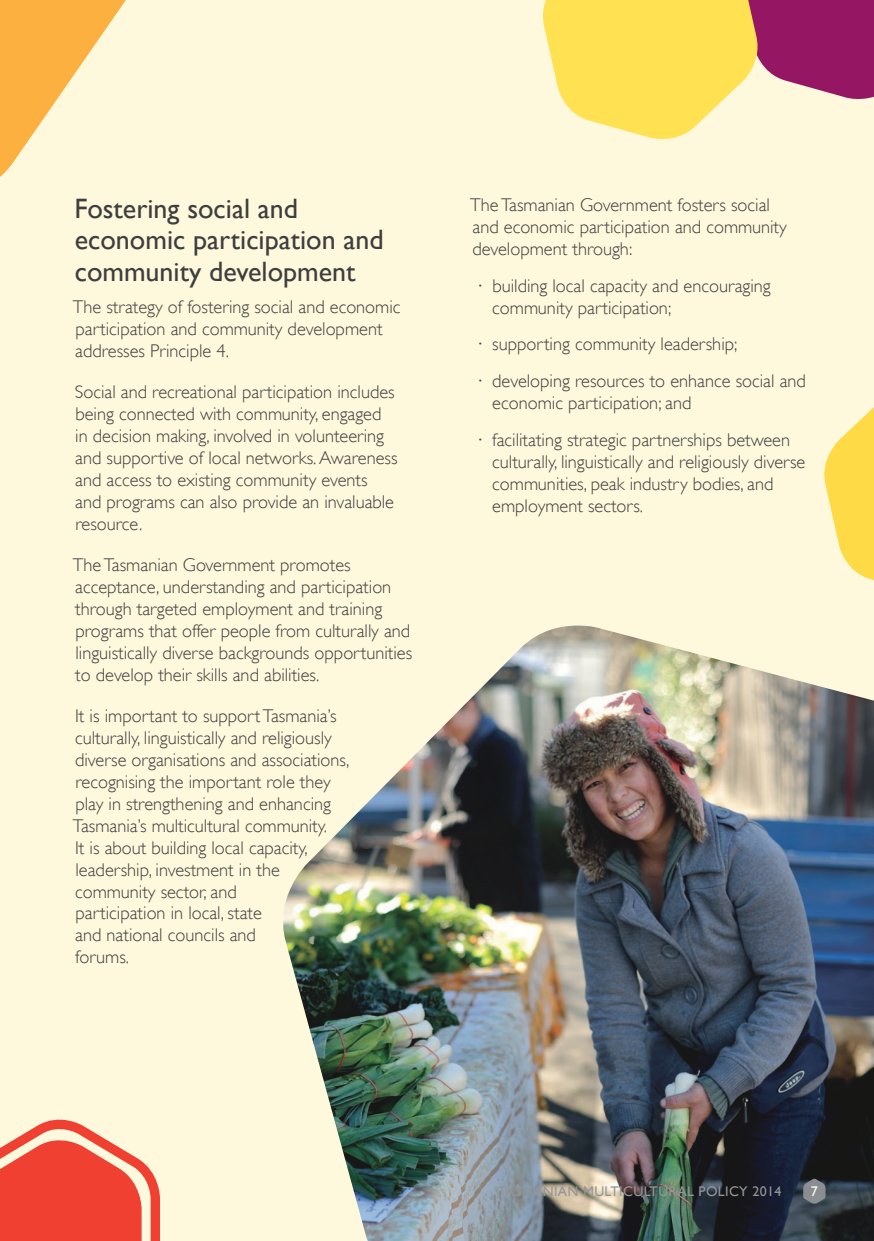
<style>
.page{position:relative;width:874px;height:1241px;background:#fff}
.page>*{position:absolute;margin:0;border:0;box-sizing:border-box;transform-origin:0 0}
.MP__head_1{font:28px/31.5px "Gill Sans";color:#3e3e3f}
.MP_body_smaller{font:300 18.38px/21.9px "Gill Sans";color:#3e3e3f}
.MP_body{font:300 18.38px/21.9px "Gill Sans";color:#3e3e3f}
.t1{font:14px "Gill Sans";letter-spacing:.025em;color:#939598}
.t2{font:14px "Gill Sans";color:#fff}
</style>
<div class="page">
<div style="left:0;top:0;width:873px;height:1240px;background:#fef8dc"></div>
<img style="left:283px;top:625px;width:590px;height:615px">
<svg style="left:824px;top:408px;width:49px;height:172px"></svg>
<svg style="left:0;top:0;width:126px;height:177px"></svg>
<svg style="left:543px;top:0;width:330px;height:139px"></svg>
<svg style="left:0;top:1119px;width:160px;height:121px"></svg>
<svg style="left:802px;top:1177px;width:23px;height:27px"></svg>
<p class="MP__head_1" style="left:75px;top:192px;width:310px">Fostering social and economic participation and community development</p>
<p class="MP_body_smaller" style="left:73px;top:295px;width:329px">The strategy of fostering social and economic participation and community development addresses Principle 4.</p>
<p class="MP_body_smaller" style="left:75px;top:380px;width:324px">Social and recreational participation includes being connected with community, engaged in decision making, involved in volunteering and supportive of local networks. Awareness and access to existing community events and programs can also provide an invaluable resource.</p>
<p class="MP_body_smaller" style="left:73px;top:553px;width:341px">The Tasmanian Government promotes acceptance, understanding and participation through targeted employment and training programs that offer people from culturally and linguistically diverse backgrounds opportunities to develop their skills and abilities.</p>
<p class="MP_body_smaller" style="left:73px;top:704px;width:278px">It is important to support Tasmania’s culturally, linguistically and religiously diverse organisations and associations, recognising the important role they play in strengthening and enhancing<br>Tasmania’s multicultural community.<br>It is about building local capacity, leadership, investment in the community sector, and<br>participation in local, state<br>and national councils and<br>forums.</p>
<p class="MP_body" style="left:470px;top:193px;width:318px">The Tasmanian Government fosters social and economic participation and community development through:</p>
<p class="MP_body_smaller" style="left:492px;top:274px;width:280px;text-indent:-14px">á building local capacity and encouraging community participation;</p>
<p class="MP_body_smaller" style="left:477px;top:332px;width:261px">á supporting community leadership;</p>
<p class="MP_body_smaller" style="left:492px;top:369px;width:315px;text-indent:-14px">á developing resources to enhance social and economic participation; and</p>
<p class="MP_body_smaller" style="left:492px;top:428px;width:314px;text-indent:-14px">á facilitating strategic partnerships between culturally, linguistically and religiously diverse communities, peak industry bodies, and employment sectors.</p>
<p class="t1" style="left:497px;top:1182px;width:285px">TASMANIAN MULTICULTURAL POLICY 2014</p>
<p class="t2" style="left:810px;top:1183px;width:8px">7</p>
</div>
